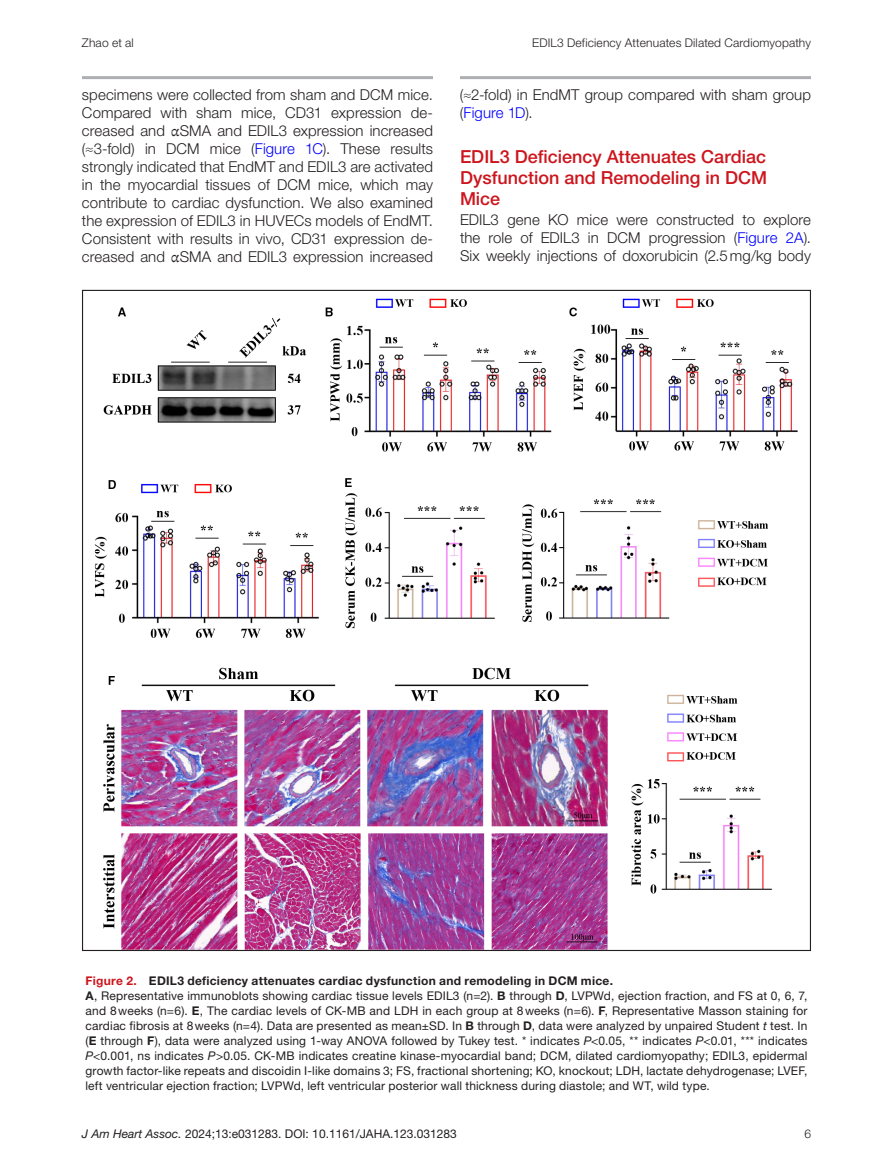
<style>
.page{position:relative;width:893px;height:1174px;background:#fff}
.page>*{position:absolute;margin:0;border:0;box-sizing:border-box;transform-origin:0 0}
.t1{font:500 18px/21px "Helvetica Neue LT Std";color:#cd151d;text-align:justify}
.t2{font:300 15px/18px "Helvetica Neue LT Std";letter-spacing:.005em;color:#231f20;text-align:justify}
.t3{font:12px/15px "Helvetica Neue LT Std";letter-spacing:.01em;color:#231f20}
.t4{font:300 12px "Helvetica Neue LT Std";letter-spacing:.015em;color:#231f20}
.s1{font-family:"STIX Two Text";font-weight:400}
.s2{color:#00f}
.s3{font-weight:700;color:#cd151d}
.s4{font-weight:700}
.s5{font-style:italic}
</style>
<div class="page">
<img style="left:94px;top:299px;width:704px;height:650px">
<hr style="left:82px;top:76px;width:351px;height:3px;background:#aeafb3">
<hr style="left:460px;top:76px;width:351px;height:3px;background:#aeafb3">
<p class="t4" style="left:82px;top:35px;width:53px">Zhao et al</p>
<p class="t4" style="left:532px;top:35px;width:280px">EDIL3 Deficiency Attenuates Dilated Cardiomyopathy</p>
<p class="t2" style="left:82px;top:85px;width:353px">specimens were collected from sham and DCM mice.<br>Compared with sham mice, CD31 expression de&shy;creased and <span class="s1">α</span>SMA and EDIL3 expression increased (≈3-fold) in DCM mice (<span class="s2">Figure 1C</span>). These results strongly indicated that EndMT and EDIL3 are activated in the myocardial tissues of DCM mice, which may contribute to cardiac dysfunction. We also examined the expression of EDIL3 in HUVECs models of EndMT.<br>Consistent with results in vivo, CD31 expression de&shy;creased and <span class="s1">α</span>SMA and EDIL3 expression increased</p>
<p class="t2" style="left:460px;top:85px;width:353px">(≈2-fold) in EndMT group compared with sham group (<span class="s2">Figure 1D</span>).</p>
<h1 class="t1" style="left:460px;top:146px;width:309px">EDIL3 Deficiency Attenuates Cardiac Dysfunction and Remodeling in DCM Mice</h1>
<p class="t2" style="left:460px;top:211px;width:352px">EDIL3 gene KO mice were constructed to explore the role of EDIL3 in DCM progression (<span class="s2">Figure 2A</span>).<br>Six weekly injections of doxorubicin (2.5mg/kg body</p>
<p class="t3" style="left:85px;top:973px;width:723px"><span class="s3">Figure 2.</span> <span class="s4">EDIL3 deficiency attenuates cardiac dysfunction and remodeling in DCM mice.<br>A</span>, Representative immunoblots showing cardiac tissue levels EDIL3 (n=2). <span class="s4">B</span> through <span class="s4">D</span>, LVPWd, ejection fraction, and FS at 0, 6, 7, and 8weeks (n=6). <span class="s4">E</span>, The cardiac levels of CK-MB and LDH in each group at 8weeks (n=6). <span class="s4">F</span>, Representative Masson staining for cardiac fibrosis at 8weeks (n=4). Data are presented as mean±SD. In <span class="s4">B</span> through <span class="s4">D</span>, data were analyzed by unpaired Student <span class="s5">t</span> test. In (<span class="s4">E</span> through <span class="s4">F</span>), data were analyzed using 1-way ANOVA followed by Tukey test. * indicates <span class="s5">P</span>&lt;0.05, ** indicates <span class="s5">P</span>&lt;0.01, *** indicates <span class="s5">P</span>&lt;0.001, ns indicates <span class="s5">P</span>&gt;0.05. CK-MB indicates creatine kinase-myocardial band; DCM, dilated cardiomyopathy; EDIL3, epidermal growth factor-like repeats and discoidin I-like domains 3; FS, fractional shortening; KO, knockout; LDH, lactate dehydrogenase; LVEF, left ventricular ejection fraction; LVPWd, left ventricular posterior wall thickness during diastole; and WT, wild type.</p>
<p class="t3" style="left:82px;top:1126px;width:376px"><span class="s5">J Am Heart Assoc.</span> 2024;13:e031283. DOI: 10.1161/JAHA.123.031283</p>
<p class="t4" style="left:804px;top:1126px;width:8px">6</p>
</div>
